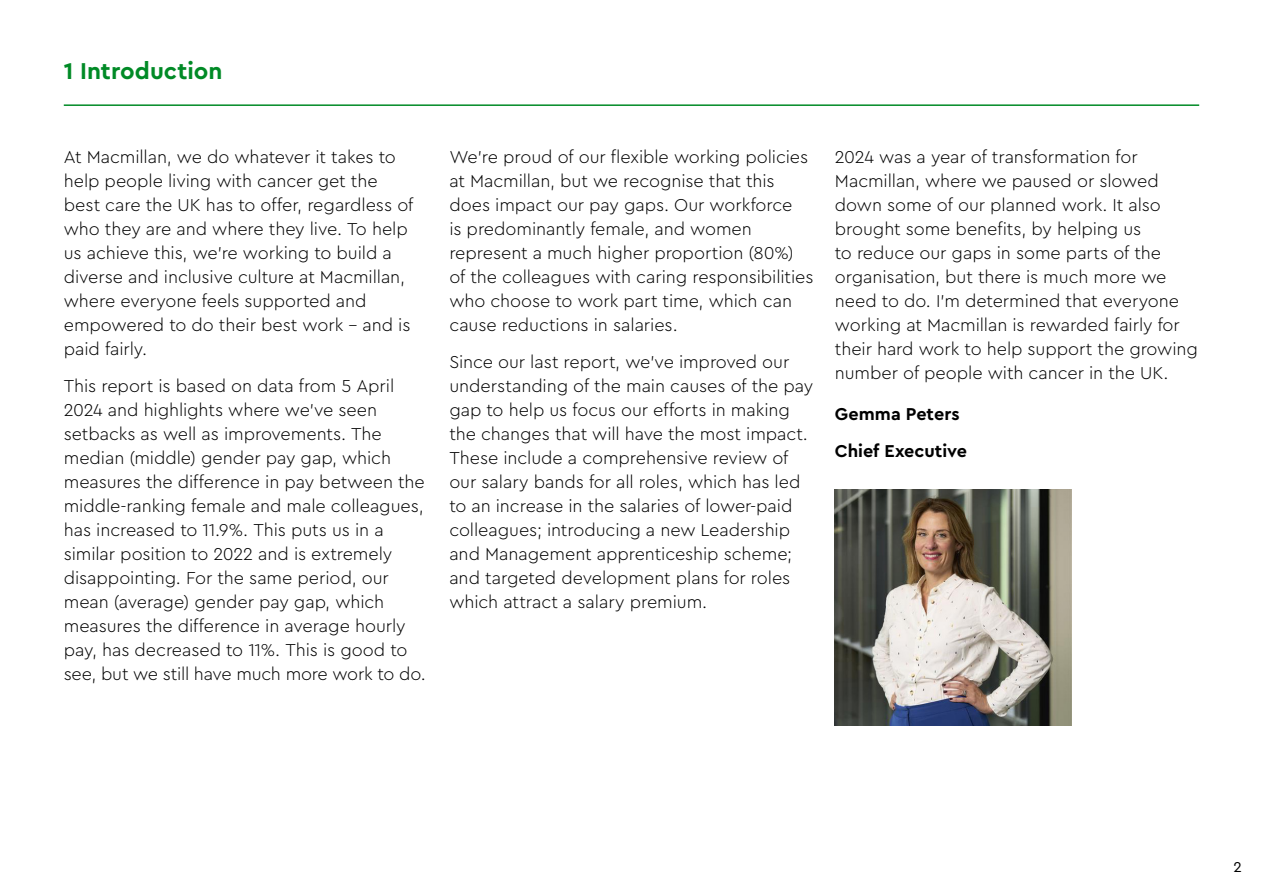
<style>
.page{position:relative;width:1263px;height:893px;background:#fff}
.page>*{position:absolute;margin:0;border:0;box-sizing:border-box;transform-origin:0 0}
.t1{font:700 24px "Cera Pro Macmillan";color:#008a26}
.t2{font:300 18px/24px "Cera Pro Macmillan";letter-spacing:-.005em;color:#000}
.t3{font:700 18px/36.8px "Cera Pro Macmillan";color:#000}
.t4{font:15px "Cera Pro Macmillan";color:#000}
</style>
<div class="page">
<hr style="left:64px;top:104px;width:1135px;height:2px;background:#008a26">
<img style="left:835px;top:489px;width:237px;height:237px">
<h1 class="t1" style="left:64px;top:52px;width:160px">1 Introduction</h1>
<p class="t2" style="left:64px;top:144px;width:351px">At Macmillan, we do whatever it takes to help people living with cancer get the best care the UK has to offer, regardless of who they are and where they live. To help us achieve this, we’re working to build a diverse and inclusive culture at Macmillan, where everyone feels supported and empowered to do their best work - and is paid fairly.</p>
<p class="t2" style="left:64px;top:372px;width:363px">This report is based on data from 5 April 2024 and highlights where we’ve seen setbacks as well as improvements. The median (middle) gender pay gap, which measures the difference in pay between the middle-ranking female and male colleagues, has increased to 11.9%. This puts us in a similar position to 2022 and is extremely disappointing. For the same period, our mean (average) gender pay gap, which measures the difference in average hourly pay, has decreased to 11%. This is good to see, but we still have much more work to do.</p>
<p class="t2" style="left:449px;top:144px;width:366px">We’re proud of our flexible working policies at Macmillan, but we recognise that this does impact our pay gaps. Our workforce<br>is predominantly female, and women represent a much higher proportion (80%) of the colleagues with caring responsibilities who choose to work part time, which can cause reductions in salaries.</p>
<p class="t2" style="left:449px;top:348px;width:365px">Since our last report, we’ve improved our understanding of the main causes of the pay gap to help us focus our efforts in making the changes that will have the most impact.<br>These include a comprehensive review of our salary bands for all roles, which has led to an increase in the salaries of lower-paid colleagues; introducing a new Leadership and Management apprenticeship scheme; and targeted development plans for roles which attract a salary premium.</p>
<p class="t2" style="left:835px;top:144px;width:365px">2024 was a year of transformation for Macmillan, where we paused or slowed down some of our planned work. It also brought some benefits, by helping us<br>to reduce our gaps in some parts of the organisation, but there is much more we need to do. I’m determined that everyone working at Macmillan is rewarded fairly for their hard work to help support the growing number of people with cancer in the UK.</p>
<p class="t3" style="left:835px;top:394px;width:134px">Gemma Peters<br>Chief Executive</p>
<p class="t4" style="left:1233px;top:855px;width:10px">2</p>
</div>
